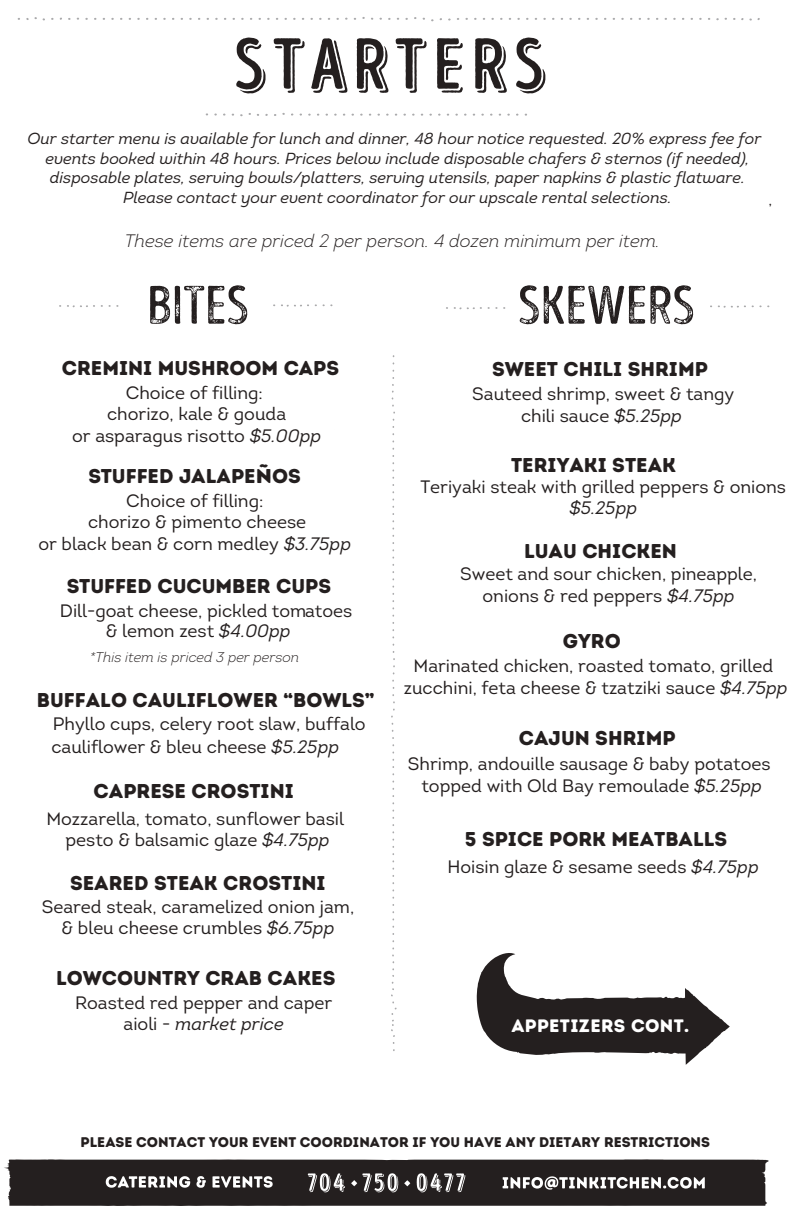
<style>
.page{position:relative;width:792px;height:1224px;background:#fff}
.page>*{position:absolute;margin:0;border:0;box-sizing:border-box;transform-origin:0 0}
.t1{font:72px "Intro Head B Base Shade";color:#241f1f}
.t2{font:54px "Intro Head B G Base";color:#241f1f}
.t3{font:20px "Intro Rust Base";color:#241f1f}
.t4{font:18px/21.6px "Intro";color:#241f1f;text-align:center}
.t5{font:italic 300 18px "Intro";color:#241f1f}
.t6{font:18px "Intro Rust Base";letter-spacing:.02em;color:#fff}
.t7{font:italic 18px "Intro";color:#241f1f}
.t8{font:italic 16px/19.6px "Intro";color:#241f1f;text-align:center}
.t9{font:16px "Intro";color:#241f1f}
.t10{font:14px "Intro Rust Base";color:#241f1f}
.t11{font:italic 300 14px "Intro";color:#241f1f}
.s1{font-style:italic}
</style>
<div class="page">
<svg style="left:4px;top:1159px;width:765px;height:47px;background:#3d3838"></svg>
<svg style="left:17px;top:17px;width:743px;height:5px"></svg>
<svg style="left:391px;top:355px;width:6px;height:696px"></svg>
<svg style="left:205px;top:113px;width:322px;height:4px"></svg>
<svg style="left:710px;top:305px;width:60px;height:3px"></svg>
<svg style="left:446px;top:307px;width:60px;height:3px"></svg>
<svg style="left:273px;top:304px;width:60px;height:3px"></svg>
<svg style="left:59px;top:305px;width:60px;height:3px"></svg>
<svg style="left:477px;top:953px;width:253px;height:112px"></svg>
<h1 class="t1" style="left:234px;top:23px;width:312px">S T A R T E R S</h1>
<p class="t8" style="left:28px;top:128px;width:735px">Our starter menu is available for lunch and dinner, 48 hour notice requested. 20% express fee for events booked within 48 hours. Prices below include disposable chafers &amp; sternos (if needed), disposable plates, serving bowls/platters, serving utensils, paper napkins &amp; plastic flatware.<br>Please contact your event coordinator for our upscale rental selections.</p>
<p class="t9" style="left:769px;top:190px;width:5px">,</p>
<p class="t5" style="left:125px;top:230px;width:536px">These items are priced 2 per person. 4 dozen minimum per item.</p>
<h2 class="t2" style="left:147px;top:274px;width:103px">BITES</h2>
<p class="t3" style="left:62px;top:355px;width:279px">CREMINI MUSHROOM CAPS</p>
<p class="t4" style="left:72px;top:382px;width:251px">Choice of filling:<br>chorizo, kale &amp; gouda<br>or asparagus risotto <span class="s1">$5.00pp</span></p>
<p class="t3" style="left:89px;top:463px;width:214px">STUFFED JALAPEÑOS</p>
<p class="t4" style="left:38px;top:490px;width:314px">Choice of filling:<br>chorizo &amp; pimento cheese<br>or black bean &amp; corn medley <span class="s1">$3.75pp</span></p>
<p class="t3" style="left:67px;top:574px;width:266px">STUFFED CUCUMBER CUPS</p>
<p class="t4" style="left:106px;top:601px;width:248px;line-height:20px;text-align:left;text-indent:-46px">Dill-goat cheese, pickled tomatoes &amp; lemon zest <span class="s1">$4.00pp</span></p>
<p class="t11" style="left:90px;top:649px;width:211px">*This item is priced 3 per person</p>
<p class="t3" style="left:37px;top:687px;width:339px">BUFFALO CAULIFLOWER “BOWLS”</p>
<p class="t4" style="left:51px;top:713px;width:316px;line-height:22.8px;text-align:left">Phyllo cups, celery root slaw, buffalo cauliflower &amp; bleu cheese <span class="s1">$5.25pp</span></p>
<p class="t3" style="left:94px;top:778px;width:202px">CAPRESE CROSTINI</p>
<p class="t4" style="left:46px;top:808px;width:299px">Mozzarella, tomato, sunflower basil pesto &amp; balsamic glaze <span class="s1">$4.75pp</span></p>
<p class="t3" style="left:70px;top:870px;width:257px">SEARED STEAK CROSTINI</p>
<p class="t4" style="left:42px;top:896px;width:314px">Seared steak, caramelized onion jam, &amp; bleu cheese crumbles <span class="s1">$6.75pp</span></p>
<p class="t3" style="left:56px;top:966px;width:281px">LOWCOUNTRY CRAB CAKES</p>
<p class="t4" style="left:75px;top:992px;width:259px">Roasted red pepper and caper aioli - <span class="s1">market price</span></p>
<h2 class="t2" style="left:518px;top:274px;width:179px">SKEWERS</h2>
<p class="t3" style="left:492px;top:356px;width:217px">SWEET CHILI SHRIMP</p>
<p class="t4" style="left:472px;top:383px;width:264px">Sauteed shrimp, sweet &amp; tangy chili sauce <span class="s1">$5.25pp</span></p>
<p class="t3" style="left:511px;top:452px;width:166px">TERIYAKI STEAK</p>
<p class="t4" style="left:420px;top:476px;width:367px">Teriyaki steak with grilled peppers &amp; onions</p>
<p class="t7" style="left:569px;top:497px;width:69px">$5.25pp</p>
<p class="t3" style="left:524px;top:538px;width:154px">LUAU CHICKEN</p>
<p class="t4" style="left:460px;top:564px;width:298px">Sweet and sour chicken, pineapple, onions &amp; red peppers <span class="s1">$4.75pp</span></p>
<p class="t3" style="left:563px;top:629px;width:59px">GYRO</p>
<p class="t4" style="left:404px;top:655px;width:385px">Marinated chicken, roasted tomato, grilled zucchini, feta cheese &amp; tzatziki sauce <span class="s1">$4.75pp</span></p>
<p class="t3" style="left:519px;top:726px;width:158px">CAJUN SHRIMP</p>
<p class="t4" style="left:408px;top:753px;width:364px">Shrimp, andouille sausage &amp; baby potatoes topped with Old Bay remoulade <span class="s1">$5.25pp</span></p>
<p class="t3" style="left:465px;top:827px;width:264px">5 SPICE PORK MEATBALLS</p>
<p class="t4" style="left:447px;top:856px;width:313px">Hoisin glaze &amp; sesame seeds <span class="s1">$4.75pp</span></p>
<p class="t6" style="left:511px;top:1014px;width:179px">APPETIZERS CONT.</p>
<p class="t10" style="left:81px;top:1133px;width:631px">PLEASE CONTACT YOUR EVENT COORDINATOR IF YOU HAVE ANY DIETARY RESTRICTIONS</p>
</div>
